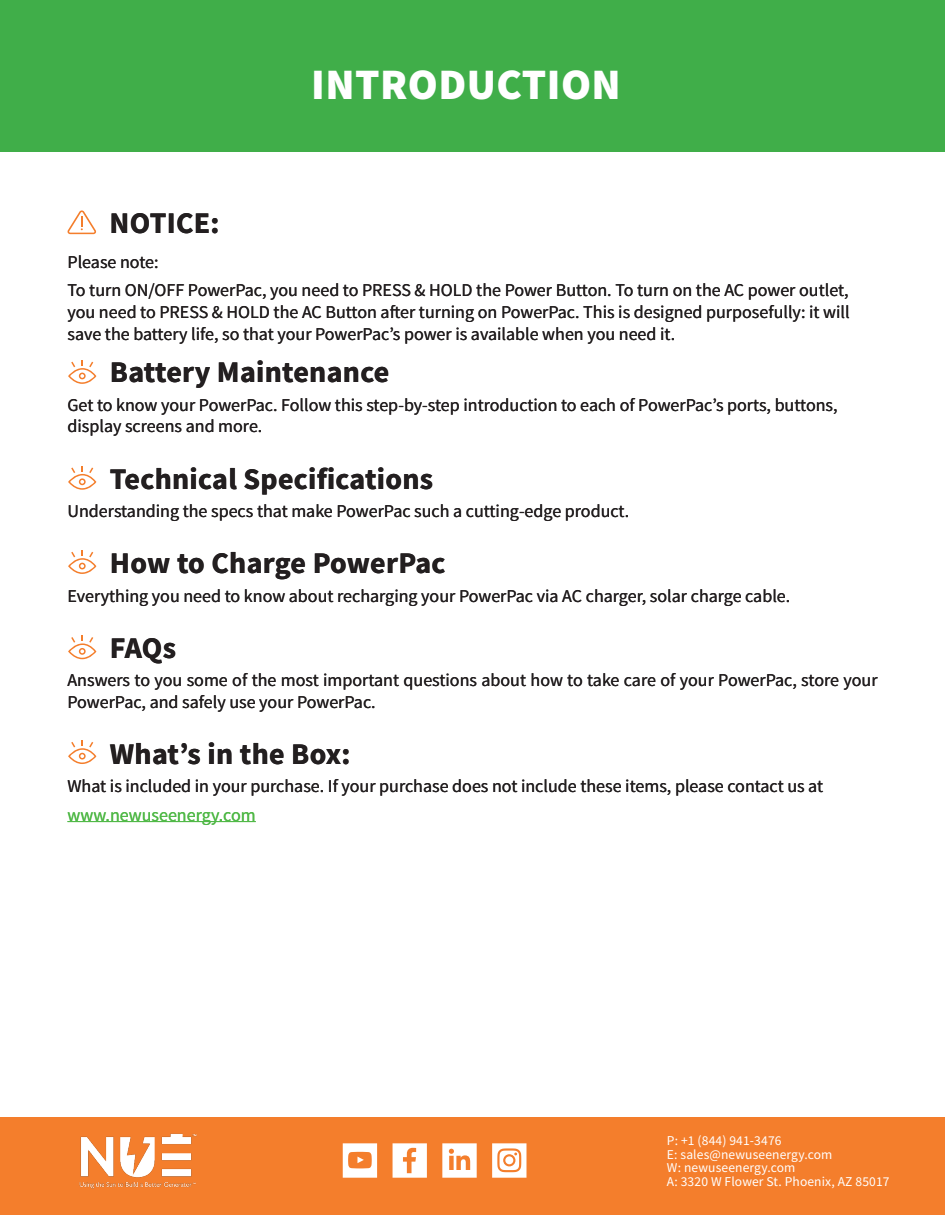
<style>
.page{position:relative;width:945px;height:1215px;background:#fff}
.page>*{position:absolute;margin:0;border:0;box-sizing:border-box;transform-origin:0 0}
.contents{font:900 43.5px "Source Sans Pro";letter-spacing:.01em;color:#fff}
.DESCRIPTION{font:700 30px "Source Sans Pro";letter-spacing:.01em;color:#231f20}
.small_headers{font:700 30px "Source Sans Pro";letter-spacing:.01em;color:#231f20}
.text{font:18px/21.6px "Source Sans Pro";color:#231f20}
.text-2{font:18px "Source Sans Pro";color:#51b948}
.t1{font:13.5px/13.5px "Source Sans Pro";letter-spacing:.01em;color:#fff}
</style>
<div class="page">
<div style="left:0;top:1118px;width:14px;height:97px;background:#f47e2c"></div>
<div style="left:14px;top:1118px;width:931px;height:97px;background:#f47e2c"></div>
<svg style="left:492px;top:1143px;width:34px;height:35px"></svg>
<div style="left:505px;top:1156px;width:8px;height:8px;background:#fff;border-radius:50%"></div>
<svg style="left:442px;top:1143px;width:35px;height:35px"></svg>
<svg style="left:343px;top:1143px;width:34px;height:35px"></svg>
<svg style="left:393px;top:1143px;width:34px;height:35px"></svg>
<img style="left:79px;top:1133px;width:118px;height:56px">
<div style="left:0;top:1px;width:945px;height:151px;background:#40ae49"></div>
<svg style="left:68px;top:360px;width:28px;height:24px"></svg>
<svg style="left:68px;top:466px;width:28px;height:24px"></svg>
<svg style="left:68px;top:550px;width:28px;height:24px"></svg>
<svg style="left:68px;top:636px;width:28px;height:23px"></svg>
<svg style="left:68px;top:740px;width:28px;height:24px"></svg>
<svg style="left:67px;top:210px;width:29px;height:24px"></svg>
<hr style="left:68px;top:821px;width:188px;height:1px;background:#51b948">
<p class="contents" style="left:311px;top:54px;width:311px">INTRODUCTION</p>
<p class="small_headers" style="left:110px;top:203px;width:112px">NOTICE:</p>
<p class="text" style="left:68px;top:251px;width:93px">Please note:</p>
<p class="text" style="left:68px;top:280px;width:784px;text-align:justify">To turn ON/OFF PowerPac, you need to PRESS &amp; HOLD the Power Button. To turn on the AC power outlet, you need to PRESS &amp; HOLD the AC Button after turning on PowerPac. This is designed purposefully: it will save the battery life, so that your PowerPac’s power is available when you need it.</p>
<p class="DESCRIPTION" style="left:110px;top:352px;width:281px">Battery Maintenance</p>
<p class="text" style="left:68px;top:394px;width:772px">Get to know your PowerPac. Follow this step-by-step introduction to each of PowerPac’s ports, buttons, display screens and more.</p>
<p class="DESCRIPTION" style="left:110px;top:458px;width:325px">Technical Specifications</p>
<p class="text" style="left:68px;top:500px;width:563px">Understanding the specs that make PowerPac such a cutting-edge product.</p>
<p class="DESCRIPTION" style="left:110px;top:543px;width:337px">How to Charge PowerPac</p>
<p class="text" style="left:68px;top:585px;width:724px">Everything you need to know about recharging your PowerPac via AC charger, solar charge cable.</p>
<p class="DESCRIPTION" style="left:110px;top:628px;width:68px">FAQs</p>
<p class="text" style="left:68px;top:669px;width:812px">Answers to you some of the most important questions about how to take care of your PowerPac, store your<br>PowerPac, and safely use your PowerPac.</p>
<p class="DESCRIPTION" style="left:110px;top:734px;width:242px">What’s in the Box:</p>
<p class="text" style="left:68px;top:775px;width:757px">What is included in your purchase. If your purchase does not include these items, please contact us at</p>
<p class="text-2" style="left:68px;top:803px;width:190px">www.newuseenergy.com</p>
<p class="t1" style="left:667px;top:1134px;width:224px">P: +1 (844) 941-3476<br>E: sales@newuseenergy.com<br>W: newuseenergy.com<br>A: 3320 W Flower St. Phoenix, AZ 85017</p>
</div>
